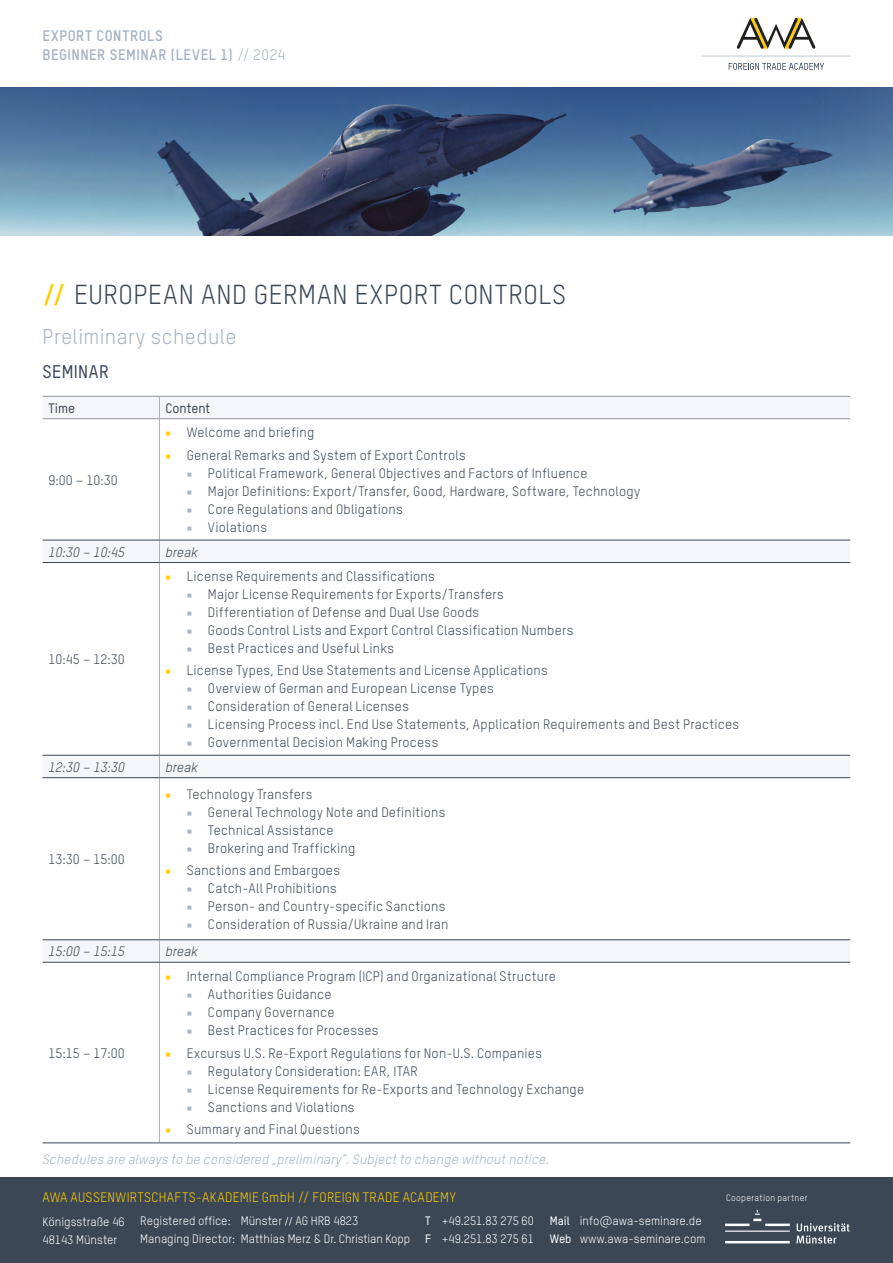
<style>
.page{position:relative;width:893px;height:1263px;background:#fff}
.page>*{position:absolute;margin:0;border:0;box-sizing:border-box;transform-origin:0 0}
.t1{font:27px "TSTARPRO";letter-spacing:.025em;color:#3b4755}
.t2{font:21px "TSTARPRO";letter-spacing:.02em;color:#a7b3c2}
.t3{font:500 18px "TSTARPRO";letter-spacing:.025em;color:#3b4755}
.t4{font:700 15px/19.5px "TSTARPRO";letter-spacing:.035em;color:#a7b3c2}
.t5{font:13.5px "TSTARPRO";letter-spacing:.015em;color:#3b4755}
.t6{font:italic 13.5px "TSTARPRO";letter-spacing:.015em;color:#a7b3c2}
.t7{font:13.5px "TSTARPRO";letter-spacing:.02em;color:#fc0}
.t8{font:italic 13.5px "TSTARPRO";color:#3b4755}
.t9{font:500 13.5px "TSTARPRO";color:#3b4755}
.t10{font:12px/18px "TSTARPRO";color:#fff}
.t11{font:9px "TSTARPRO";letter-spacing:.03em;color:#fff}
.s1{font-weight:400}
.s2{font-weight:700;color:#fc0}
.s3{font-family:"Minion Pro";color:#fc0}
.s4{font-family:"Minion Pro";color:#a7b3c2}
.s5{font-family:"Minion Pro"}
.s6{font-weight:500}
</style>
<div class="page">
<hr style="left:702px;top:55px;width:148px;height:2px;background:#d2d9e2">
<svg style="left:736px;top:18px;width:80px;height:31px"></svg>
<svg style="left:729px;top:63px;width:95px;height:7px"></svg>
<img style="left:0;top:87px;width:893px;height:149px">
<svg style="left:43px;top:397px;width:807px;height:565px"></svg>
<hr style="left:159px;top:419px;width:1px;height:121px;background:#a7b3c2">
<svg style="left:159px;top:541px;width:1px;height:21px"></svg>
<hr style="left:159px;top:563px;width:1px;height:192px;background:#a7b3c2">
<svg style="left:159px;top:756px;width:1px;height:21px"></svg>
<hr style="left:159px;top:778px;width:1px;height:161px;background:#a7b3c2">
<svg style="left:159px;top:940px;width:1px;height:22px"></svg>
<hr style="left:159px;top:962px;width:1px;height:181px;background:#a7b3c2">
<hr style="left:43px;top:396px;width:116px;height:1px;background:#93949d">
<hr style="left:159px;top:396px;width:691px;height:1px;background:#93949d">
<hr style="left:43px;top:418px;width:116px;height:1px;background:#93949d">
<hr style="left:159px;top:418px;width:691px;height:1px;background:#93949d">
<hr style="left:43px;top:540px;width:116px;height:1px;background:#3b4755">
<hr style="left:159px;top:540px;width:691px;height:1px;background:#3b4755">
<hr style="left:43px;top:562px;width:116px;height:1px;background:#3b4755">
<hr style="left:159px;top:562px;width:691px;height:1px;background:#3b4755">
<hr style="left:43px;top:755px;width:116px;height:1px;background:#3b4755">
<hr style="left:159px;top:755px;width:691px;height:1px;background:#3b4755">
<hr style="left:43px;top:777px;width:116px;height:1px;background:#3b4755">
<hr style="left:159px;top:777px;width:691px;height:1px;background:#3b4755">
<hr style="left:43px;top:939px;width:116px;height:1px;background:#3b4755">
<hr style="left:159px;top:939px;width:691px;height:1px;background:#3b4755">
<hr style="left:43px;top:962px;width:116px;height:1px;background:#3b4755">
<hr style="left:159px;top:962px;width:691px;height:1px;background:#3b4755">
<hr style="left:43px;top:1142px;width:116px;height:1px;background:#3b4755">
<hr style="left:159px;top:1142px;width:691px;height:1px;background:#3b4755">
<svg style="left:159px;top:397px;width:1px;height:21px"></svg>
<div style="left:0;top:1178px;width:893px;height:85px;background:#3b4755"></div>
<svg style="left:725px;top:1210px;width:125px;height:33px"></svg>
<p class="t4" style="left:43px;top:25px;width:244px">EXPORT CONTROLS<br>BEGINNER SEMINAR (LEVEL 1) <span class="s1">// 2024</span></p>
<h1 class="t1" style="left:43px;top:276px;width:525px"><span class="s2">//</span> EUROPEAN AND GERMAN EXPORT CONTROLS</h1>
<h2 class="t2" style="left:43px;top:322px;width:196px">Preliminary schedule</h2>
<h3 class="t3" style="left:43px;top:359px;width:68px">SEMINAR</h3>
<p class="t9" style="left:49px;top:399px;width:28px">Time</p>
<p class="t9" style="left:165px;top:399px;width:46px">Content</p>
<p class="t5" style="left:49px;top:471px;width:71px">9:00 – 10:30</p>
<p class="t5" style="left:165px;top:424px;width:150px"><span class="s3">■</span> Welcome and briefing</p>
<p class="t5" style="left:165px;top:446px;width:302px"><span class="s3">■</span> General Remarks and System of Export Controls</p>
<p class="t5" style="left:187px;top:464px;width:402px"><span class="s4">■</span> Political Framework, General Objectives and Factors of Influence</p>
<p class="t5" style="left:187px;top:482px;width:455px"><span class="s4">■</span> Major Definitions: Export/Transfer, Good, Hardware, Software, Technology</p>
<p class="t5" style="left:187px;top:500px;width:217px"><span class="s4">■</span> Core Regulations and Obligations</p>
<p class="t5" style="left:187px;top:518px;width:82px"><span class="s4">■</span> Violations</p>
<p class="t8" style="left:49px;top:543px;width:78px">10:30 – 10:45</p>
<p class="t8" style="left:165px;top:543px;width:34px">break</p>
<p class="t5" style="left:49px;top:650px;width:78px">10:45 – 12:30</p>
<p class="t5" style="left:165px;top:567px;width:271px"><span class="s3">■</span> License Requirements and Classifications</p>
<p class="t5" style="left:187px;top:585px;width:319px"><span class="s4">■</span> Major License Requirements for Exports/Transfers</p>
<p class="t5" style="left:187px;top:603px;width:294px"><span class="s4">■</span> Differentiation of Defense and Dual Use Goods</p>
<p class="t5" style="left:187px;top:621px;width:388px"><span class="s4">■</span> Goods Control Lists and Export Control Classification Numbers</p>
<p class="t5" style="left:187px;top:639px;width:209px"><span class="s4">■</span> Best Practices and Useful Links</p>
<p class="t5" style="left:165px;top:662px;width:384px"><span class="s3">■</span> License Types, End Use Statements and License Applications</p>
<p class="t5" style="left:187px;top:680px;width:309px"><span class="s4">■</span> Overview of German and European License Types</p>
<p class="t5" style="left:187px;top:698px;width:224px"><span class="s4">■</span> Consideration of General Licenses</p>
<p class="t5" style="left:187px;top:716px;width:554px"><span class="s4">■</span> Licensing Process incl. End Use Statements, Application Requirements and Best Practices</p>
<p class="t5" style="left:187px;top:734px;width:253px"><span class="s4">■</span> Governmental Decision Making Process</p>
<p class="t8" style="left:49px;top:758px;width:78px">12:30 – 13:30</p>
<p class="t8" style="left:165px;top:758px;width:34px">break</p>
<p class="t5" style="left:49px;top:850px;width:78px">13:30 – 15:00</p>
<p class="t5" style="left:165px;top:785px;width:149px"><span class="s3">■</span> Technology Transfers</p>
<p class="t5" style="left:187px;top:803px;width:260px"><span class="s4">■</span> General Technology Note and Definitions</p>
<p class="t5" style="left:187px;top:821px;width:148px"><span class="s4">■</span> Technical Assistance</p>
<p class="t5" style="left:187px;top:839px;width:170px"><span class="s4">■</span> Brokering and Trafficking</p>
<p class="t5" style="left:165px;top:861px;width:176px"><span class="s3">■</span> Sanctions and Embargoes</p>
<p class="t5" style="left:187px;top:879px;width:152px"><span class="s4">■</span> Catch-All Prohibitions</p>
<p class="t5" style="left:187px;top:897px;width:260px"><span class="s4">■</span> Person- and Country-specific Sanctions</p>
<p class="t5" style="left:187px;top:915px;width:263px"><span class="s4">■</span> Consideration of Russia/Ukraine and Iran</p>
<p class="t8" style="left:49px;top:942px;width:78px">15:00 – 15:15</p>
<p class="t8" style="left:165px;top:942px;width:34px">break</p>
<p class="t5" style="left:165px;top:967px;width:392px"><span class="s3">■</span> Internal Compliance Program (ICP) and Organizational Structure</p>
<p class="t5" style="left:187px;top:985px;width:146px"><span class="s4">■</span> Authorities Guidance</p>
<p class="t5" style="left:187px;top:1003px;width:149px"><span class="s4">■</span> Company Governance</p>
<p class="t5" style="left:187px;top:1021px;width:193px"><span class="s4">■</span> Best Practices for Processes</p>
<p class="t5" style="left:165px;top:1044px;width:378px"><span class="s3">■</span> Excursus U.S. Re-Export Regulations for Non-U.S. Companies</p>
<p class="t5" style="left:187px;top:1062px;width:233px"><span class="s4">■</span> Regulatory Consideration: EAR, ITAR</p>
<p class="t5" style="left:187px;top:1080px;width:399px"><span class="s4">■</span> License Requirements for Re-Exports and Technology Exchange</p>
<p class="t5" style="left:187px;top:1098px;width:169px"><span class="s4">■</span> Sanctions and Violations</p>
<p class="t5" style="left:165px;top:1120px;width:196px"><span class="s3">■</span> Summary and Final Questions</p>
<p class="t6" style="left:43px;top:1150px;width:508px">Schedules are always to be considered „preliminary“. Subject to change without notice.</p>
<p class="t5" style="left:49px;top:1044px;width:78px">15:15 – 17:00</p>
<p class="t7" style="left:43px;top:1188px;width:415px">AWA AUSSENWIRTSCHAFTS-AKADEMIE GmbH // FOREIGN TRADE ACADEMY</p>
<p class="t11" style="left:727px;top:1192px;width:6px">K</p>
<p class="t11" style="left:777px;top:1192px;width:36px">spartner</p>
<p class="t10" style="left:43px;top:1212px;width:84px">Königsstraße 46<br>48143 Münster</p>
<p class="t10" style="left:140px;top:1211px;width:271px">Registered office: Münster <span class="s5">//</span> AG HRB 4823<br>Managing Director: Matthias Merz &amp; Dr. Christian Kopp</p>
<p class="t10" style="left:425px;top:1211px;width:110px"><span class="s6">T</span> +49.251.83 275 60<br><span class="s6">F</span> +49.251.83 275 61</p>
<p class="t11" style="left:726px;top:1192px;width:83px">Cooperation partner</p>
<p class="t10" style="left:143px;top:1211px;width:255px">Sitz der Gesellschaft: Münster <span class="s5">//</span> AG HRB 4823<br>Geschäftsführer: Matthias Merz &amp; Dr. Christ an Kopp</p>
<p class="t10" style="left:417px;top:1211px;width:110px"><span class="s6">T</span> +49.251.83 275 60<br><span class="s6">F</span> +49.251.83 275 61</p>
<p class="t10" style="left:546px;top:1211px;width:157px"><span class="s6">Mail</span> info@awa-seminare.de<br><span class="s6">Web</span> www.awa-seminare.com</p>
<p class="t10" style="left:550px;top:1211px;width:157px"><span class="s6">Mail</span> info@awa-seminare.de<br><span class="s6">Web</span> www.awa-seminare.com</p>
</div>
